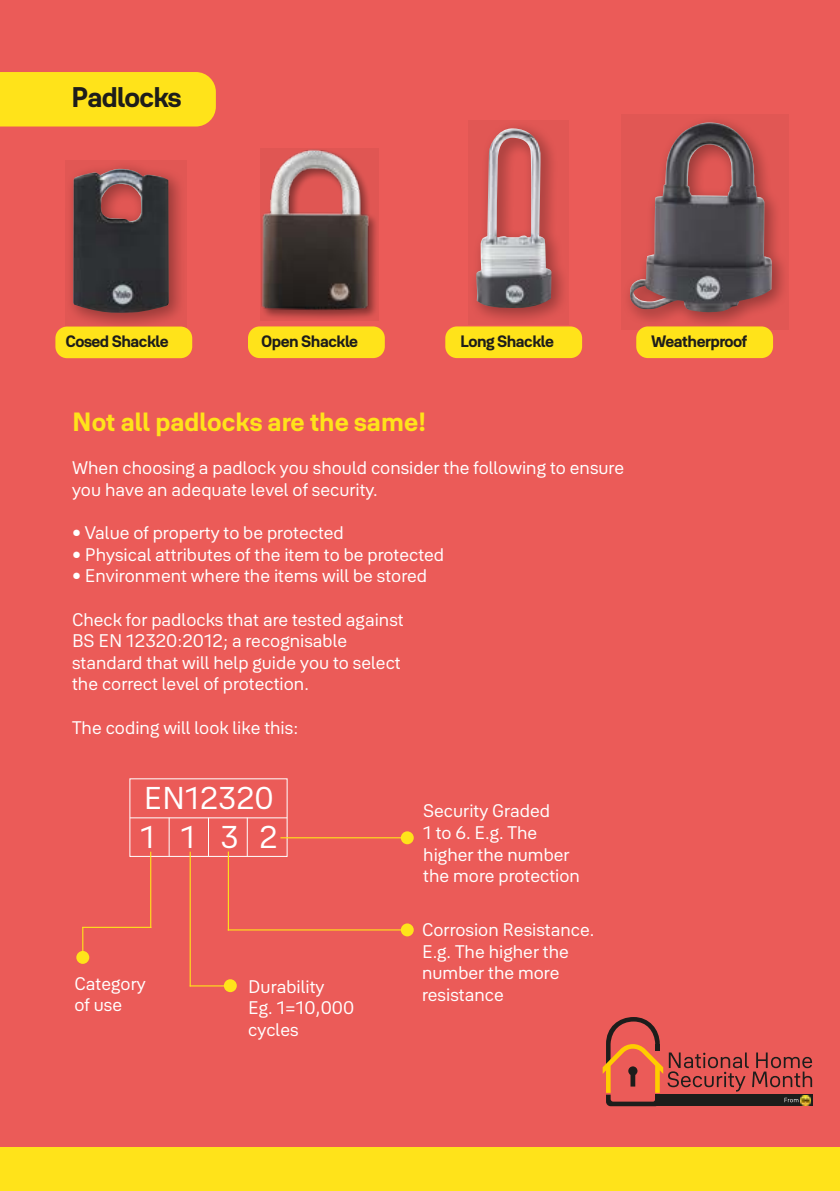
<style>
.page{position:relative;width:840px;height:1191px;background:#fff}
.page>*{position:absolute;margin:0;border:0;box-sizing:border-box;transform-origin:0 0}
.t1{font:31px/38.8px "Yale Solis";color:#fff}
.t2{font:700 28px "Yale Solis";letter-spacing:-.03em;color:#1d1d1b}
.t3{font:700 26px "Yale Solis";color:#ffe31a}
.t4{font:18px/21.6px "Yale Solis";color:#fff}
.t5{font:700 16.2px "Yale Solis";letter-spacing:-.03em;color:#1d1d1b}
</style>
<div class="page">
<div style="left:0;top:0;width:839px;height:1191px;background:#eb5b58"></div>
<div style="left:0;top:1147px;width:839px;height:44px;background:#ffe31a"></div>
<div style="left:0;top:72px;width:216px;height:54px;background:#ffe31a"></div>
<svg style="left:260px;top:148px;width:119px;height:172px"></svg>
<img style="left:260px;top:148px;width:110px;height:163px">
<div style="left:248px;top:326px;width:136px;height:32px;background:#ffe31a;border-radius:12px"></div>
<svg style="left:65px;top:161px;width:120px;height:165px;fill:#d95351"></svg>
<img style="left:73px;top:169px;width:96px;height:145px">
<div style="left:55px;top:326px;width:137px;height:32px;background:#ffe31a;border-radius:12px"></div>
<svg style="left:470px;top:121px;width:98px;height:203px;fill:#e05653"></svg>
<img style="left:475px;top:128px;width:76px;height:180px">
<div style="left:445px;top:326px;width:136px;height:32px;background:#ffe31a;border-radius:12px"></div>
<svg style="left:622px;top:115px;width:166px;height:214px;fill:#e15754"></svg>
<img style="left:629px;top:122px;width:142px;height:191px">
<div style="left:636px;top:326px;width:136px;height:32px;background:#ffe31a;border-radius:12px"></div>
<svg style="left:129px;top:778px;width:159px;height:79px"></svg>
<hr style="left:130px;top:817px;width:157px;height:1px;background:#fff">
<hr style="left:208px;top:817px;width:1px;height:39px;background:#fff">
<hr style="left:169px;top:817px;width:1px;height:39px;background:#fff">
<hr style="left:247px;top:817px;width:1px;height:39px;background:#fff">
<hr style="left:280px;top:837px;width:129px;height:1px;background:#ffe31a">
<div style="left:400px;top:831px;width:13px;height:13px;background:#ffe31a;border-radius:50%"></div>
<hr style="left:227px;top:929px;width:177px;height:1px;background:#ffe31a">
<div style="left:400px;top:923px;width:13px;height:13px;background:#ffe31a;border-radius:50%"></div>
<hr style="left:228px;top:851px;width:1px;height:79px;background:#ffe31a">
<svg style="left:82px;top:928px;width:1px;height:23px"></svg>
<div style="left:76px;top:951px;width:13px;height:13px;background:#ffe31a;border-radius:50%"></div>
<hr style="left:82px;top:926px;width:69px;height:2px;background:#ffe31a">
<div style="left:224px;top:979px;width:13px;height:13px;background:#ffe31a;border-radius:50%"></div>
<hr style="left:189px;top:851px;width:2px;height:135px;background:#ffe31a">
<hr style="left:150px;top:851px;width:1px;height:77px;background:#ffe31a">
<hr style="left:189px;top:985px;width:43px;height:1px;background:#ffe31a">
<svg style="left:602px;top:1017px;width:209px;height:89px"></svg>
<h2 class="t2" style="left:71px;top:80px;width:112px">Padlocks</h2>
<p class="t5" style="left:65px;top:331px;width:105px">Cosed Shackle</p>
<p class="t5" style="left:261px;top:331px;width:98px">Open Shackle</p>
<p class="t5" style="left:460px;top:331px;width:95px">Long Shackle</p>
<p class="t5" style="left:650px;top:331px;width:97px">Weatherproof</p>
<h3 class="t3" style="left:72px;top:406px;width:356px">Not all padlocks are the same!</h3>
<p class="t4" style="left:72px;top:457px;width:553px">When choosing a padlock you should consider the following to ensure you have an adequate level of security.</p>
<p class="t4" style="left:72px;top:522px;width:273px">• Value of property to be protected</p>
<p class="t4" style="left:72px;top:543px;width:373px">• Physical attributes of the item to be protected</p>
<p class="t4" style="left:72px;top:565px;width:356px">• Environment where the items will be stored</p>
<p class="t4" style="left:72px;top:608px;width:333px">Check for padlocks that are tested against BS EN 12320:2012; a recognisable standard that will help guide you to select the correct level of protection.</p>
<p class="t4" style="left:72px;top:716px;width:227px">The coding will look like this:</p>
<h1 class="t1" style="left:140px;top:778px;width:138px">EN12320<br>1132</h1>
<p class="t4" style="left:74px;top:972px;width:73px">Category of use</p>
<p class="t4" style="left:248px;top:975px;width:107px">Durability<br>Eg. 1=10,000 cycles</p>
<p class="t4" style="left:423px;top:800px;width:158px">Security Graded<br>1 to 6. E.g. The higher the number the more protection</p>
<p class="t4" style="left:422px;top:918px;width:174px">Corrosion Resistance.<br>E.g. The higher the number the more resistance</p>
</div>
